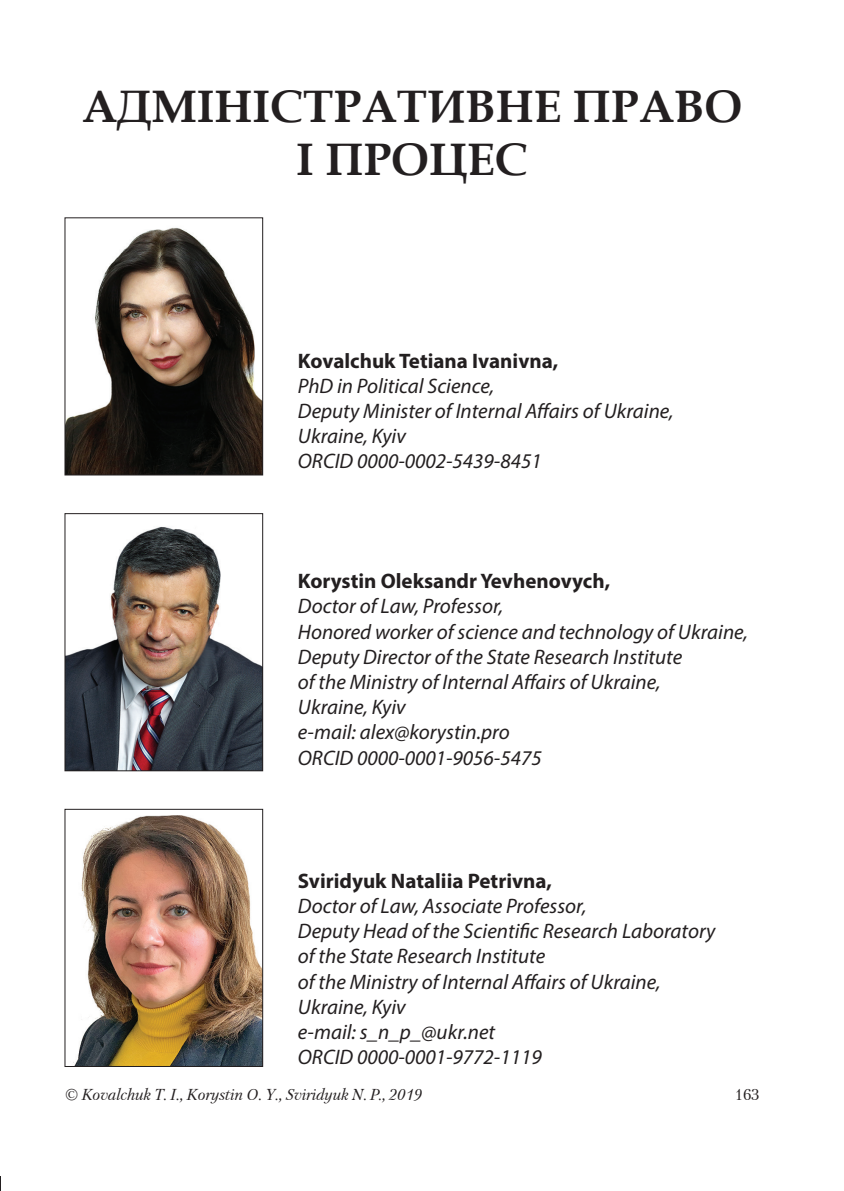
<style>
.page{position:relative;width:844px;height:1191px;background:#fff}
.page>*{position:absolute;margin:0;border:0;box-sizing:border-box;transform-origin:0 0}
.t1{font:700 45.5px/52.5px "Book Antiqua";color:#231f20;text-align:center}
.t2{font:italic 21px/25.2px "Myriad Pro";color:#231f20}
.t3{font:700 21px "Myriad Pro";color:#231f20}
.t4{font:italic 15.75px "Petersburg CTT";color:#231f20}
.t5{font:15.75px "Petersburg CTT";color:#231f20}
</style>
<div class="page">
<svg style="left:0;top:1176px;width:1px;height:15px"></svg>
<img style="left:66px;top:227px;width:195px;height:246px">
<div style="left:64px;top:217px;width:199px;height:258px;border:1px solid #231f20"></div>
<img style="left:66px;top:526px;width:195px;height:243px">
<div style="left:64px;top:513px;width:199px;height:258px;border:1px solid #231f20"></div>
<img style="left:73px;top:815px;width:188px;height:250px">
<div style="left:64px;top:809px;width:199px;height:258px;border:1px solid #231f20"></div>
<h1 class="t1" style="left:82px;top:81px;width:662px">АДМІНІСТРАТИВНЕ ПРАВО<br>І ПРОЦЕС</h1>
<p class="t3" style="left:298px;top:347px;width:262px">Kovalchuk Tetiana Ivanivna,</p>
<p class="t2" style="left:298px;top:373px;width:377px">PhD in Political Science,<br>Deputy Minister of Internal Affairs of Ukraine,<br>Ukrainе, Kyiv<br>ORCID 0000-0002-5439-8451</p>
<p class="t3" style="left:298px;top:567px;width:314px">Korystin Oleksandr Yevhenovych,</p>
<p class="t2" style="left:298px;top:593px;width:451px">Doctor of Law, Professor,<br>Honored worker of science and technology of Ukraine, Deputy Director of the State Research Institute<br>of the Ministry of Internal Affairs of Ukraine,<br>Ukraine, Kyiv<br>e-mail: alex@korystin.pro<br>ORCID 0000-0001-9056-5475</p>
<p class="t3" style="left:298px;top:867px;width:256px">Sviridyuk Nataliia Petrivna,</p>
<p class="t2" style="left:298px;top:893px;width:419px">Doctor of Law, Associate Professor,<br>Deputy Head of the Scientific Research Laboratory of the State Research Institute<br>of the Ministry of Internal Affairs of Ukraine, Ukraine, Kyiv<br>e-mail: s_n_p_@ukr.net<br>ORCID 0000-0001-9772-1119</p>
<p class="t4" style="left:64px;top:1085px;width:359px">© Kovalchuk T. I., Korystin O. Y., Sviridyuk N. P., 2019</p>
<p class="t5" style="left:734px;top:1085px;width:26px">163</p>
</div>
